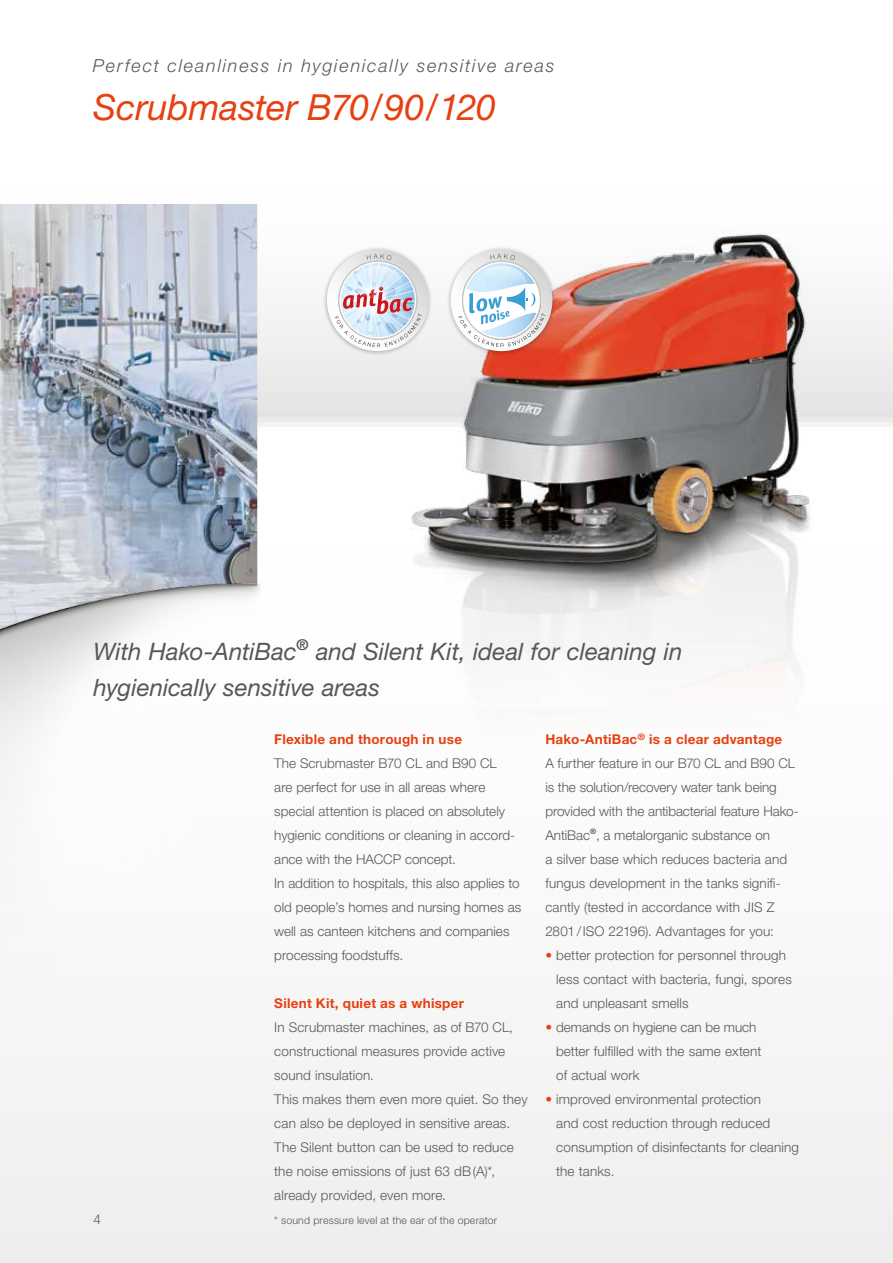
<style>
.page{position:relative;width:893px;height:1263px;background:#f9f9f9}
.page>*{position:absolute;margin:0;border:0;box-sizing:border-box;transform-origin:0 0}
.t1{font:italic 36px "Helvetica Neue LT Std";letter-spacing:-.005em;color:#e74011}
.t2{font:italic 24px/36px "Helvetica Neue LT Std";color:#575756}
.t3{font:italic 300 18px "Helvetica Neue LT Std";letter-spacing:.1em;color:#575756}
.t4{font:300 13.5px/24px "Helvetica Neue LT Std";letter-spacing:.005em;color:#575756}
.t5{font:700 13.5px "Helvetica Neue LT Std";letter-spacing:.02em;color:#e74011}
.t6{font:300 10.5px "Helvetica Neue LT Std";letter-spacing:.02em;color:#575756}
.s1{font-weight:700;color:#e74011}
.s2{color:#e74011}
</style>
<div class="page">
<img style="left:306px;top:234px;width:587px;height:383px">
<img style="left:0;top:204px;width:257px;height:341px">
<img style="left:0;top:545px;width:528px;height:175px">
<div style="left:323px;top:246px;width:110px;height:111px;background:#000;opacity:.3"></div>
<img style="left:327px;top:249px;width:102px;height:102px">
<svg style="left:335px;top:254px;width:87px;height:93px"></svg>
<div style="left:446px;top:246px;width:110px;height:111px;background:#000;opacity:.3"></div>
<img style="left:451px;top:249px;width:101px;height:102px">
<svg style="left:458px;top:254px;width:87px;height:93px"></svg>
<h3 class="t3" style="left:93px;top:55px;width:463px">Perfect cleanliness in hygienically sensitive areas</h3>
<h1 class="t1" style="left:93px;top:86px;width:405px">Scrubmaster B70/90/120</h1>
<h2 class="t2" style="left:94px;top:633px;width:590px">With Hako-AntiBac<sup>®</sup> and Silent Kit, ideal for cleaning in hygienically sensitive areas</h2>
<p class="t5" style="left:274px;top:731px;width:189px">Flexible and thorough in use</p>
<p class="t4" style="left:274px;top:751px;width:248px">The Scrubmaster B70 CL and B90 CL<br>are perfect for use in all areas where special attention is placed on absolutely hygienic conditions or cleaning in accord&shy;ance with the HACCP concept.<br>In addition to hospitals, this also applies to old people’s homes and nursing homes as well as canteen kitchens and companies processing foodstuffs.</p>
<p class="t5" style="left:274px;top:995px;width:191px">Silent Kit, quiet as a whisper</p>
<p class="t4" style="left:274px;top:1015px;width:255px">In Scrubmaster machines, as of B70 CL, constructional measures provide active sound insulation.<br>This makes them even more quiet. So they can also be deployed in sensitive areas.<br>The Silent button can be used to reduce the noise emissions of just 63 dB(A)*, already provided, even more.</p>
<p class="t4" style="left:545px;top:727px;width:255px"><span class="s1">Hako-AntiBac</span><sup>®</sup> <span class="s1">is a clear advantage<br></span>A further feature in our B70 CL and B90 CL is the solution/recovery water tank being provided with the antibacterial feature Hako-AntiBac<sup>®</sup>, a metalorganic substance on<br>a silver base which reduces bacteria and fungus development in the tanks signifi&shy;cantly (tested in accordance with JIS Z 2801/ISO 22196). Advantages for you:</p>
<p class="t4" style="left:556px;top:943px;width:237px;text-indent:-11px"><span class="s2">•</span> better protection for personnel through less contact with bacteria, fungi, spores and unpleasant smells</p>
<p class="t4" style="left:556px;top:1015px;width:207px;text-indent:-11px"><span class="s2">•</span> demands on hygiene can be much better fulfilled with the same extent of actual work</p>
<p class="t4" style="left:556px;top:1087px;width:244px;text-indent:-11px"><span class="s2">•</span> improved environmental protection<br>and cost reduction through reduced consumption of disinfectants for cleaning the tanks.</p>
<p class="t4" style="left:94px;top:1207px;width:9px">4</p>
<p class="t6" style="left:274px;top:1214px;width:224px">* sound pressure level at the ear of the operator</p>
</div>
